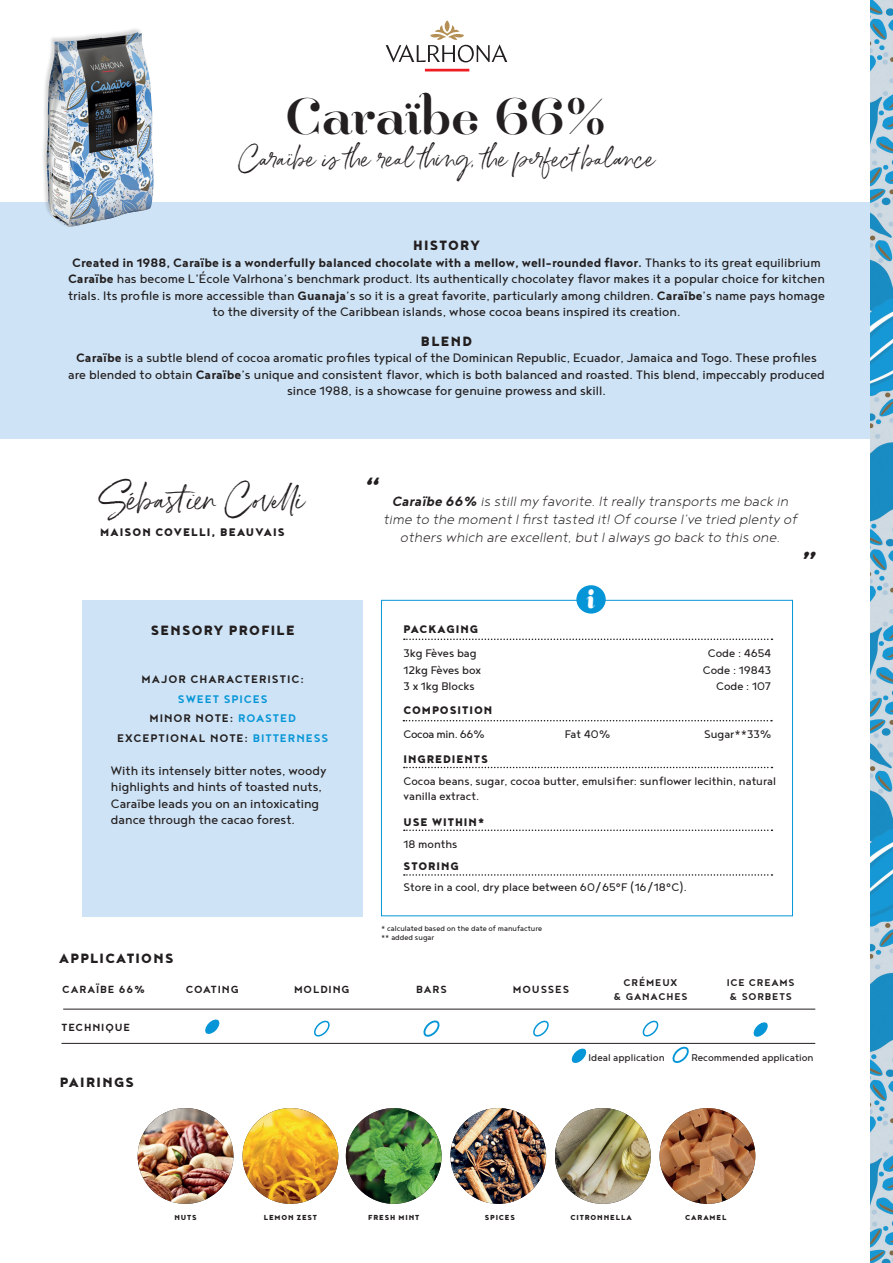
<style>
.page{position:relative;width:893px;height:1263px;background:#fff}
.page>*{position:absolute;margin:0;border:0;box-sizing:border-box;transform-origin:0 0}
.t1{font:43.5px "Hera Big";letter-spacing:-.005em;color:#231f20}
.t2{font:italic 700 39.3px "Noyh Geometric";color:#231f20}
.t3{font:28.5px "Belluga";letter-spacing:.005em;color:#231f20}
.t4{font:700 22.95px "Hera Big";color:#fff;scale:.85 1}
.t5{font:22.5px "Belluga";color:#231f20}
.t6{font:italic 300 16.5px/18px "Noyh Geometric";color:#231f20;text-align:center}
.t7{font:900 16.5px "Noyh Geometric";letter-spacing:.08em;color:#231f20}
.t8{font:15px/16.5px "Noyh Geometric";color:#231f20;text-align:center}
.t9{font:13.5px/16.5px "Noyh Geometric";color:#231f20}
.t10{font:900 13.5px "Noyh Geometric";letter-spacing:.07em;color:#231f20}
.t11{font:700 13.5px/19.5px "Noyh Geometric";letter-spacing:.07em;color:#0696d7;text-align:center}
.t12{font:700 13.5px "Noyh Geometric";letter-spacing:.07em;color:#231f20}
.t13{font:13.5px "Noyh Geometric";letter-spacing:-.025em;color:#231f20}
.t14{font:700 12.75px "Noyh Geometric";letter-spacing:.07em;color:#231f20}
.t15{font:12px "Noyh Geometric";color:#231f20}
.t16{font:700 12px/13.5px "Noyh Geometric";letter-spacing:.07em;color:#231f20;text-align:center}
.t17{font:9px/9px "Noyh Geometric";color:#231f20}
.t18{font:900 8.85px "Noyh Geometric";letter-spacing:.1em;color:#231f20}
.s1{font-weight:700}
.s2{color:#231f20}
</style>
<div class="page">
<div style="left:0;top:202px;width:893px;height:236px;background:#cee3f5"></div>
<div style="left:82px;top:600px;width:281px;height:316px;background:#cee3f5"></div>
<div style="left:381px;top:600px;width:412px;height:316px;border:1px solid #0696d7"></div>
<svg style="left:404px;top:638px;width:368px;height:2px"></svg>
<svg style="left:403px;top:720px;width:369px;height:1px"></svg>
<svg style="left:404px;top:767px;width:368px;height:1px"></svg>
<svg style="left:404px;top:829px;width:368px;height:2px"></svg>
<svg style="left:404px;top:874px;width:368px;height:2px"></svg>
<div style="left:576px;top:585px;width:30px;height:29px;background:#0696d7;border-radius:50%"></div>
<img style="left:870px;top:0;width:23px;height:1263px">
<hr style="left:425px;top:69px;width:44px;height:2px;background:#ee1d23">
<svg style="left:386px;top:25px;width:121px;height:38px"></svg>
<svg style="left:445px;top:20px;width:5px;height:12px"></svg>
<hr style="left:63px;top:1009px;width:752px;height:1px;background:#231f20">
<hr style="left:62px;top:1043px;width:753px;height:1px;background:#231f20">
<svg style="left:571px;top:1048px;width:16px;height:15px"></svg>
<svg style="left:672px;top:1046px;width:17px;height:17px"></svg>
<svg style="left:642px;top:1020px;width:17px;height:17px"></svg>
<svg style="left:423px;top:1020px;width:17px;height:17px"></svg>
<svg style="left:533px;top:1020px;width:16px;height:17px"></svg>
<svg style="left:753px;top:1022px;width:15px;height:15px"></svg>
<svg style="left:314px;top:1020px;width:16px;height:17px"></svg>
<svg style="left:205px;top:1019px;width:15px;height:15px"></svg>
<div style="left:41px;top:27px;width:113px;height:200px;background:#231f20;opacity:.19"></div>
<img style="left:122px;top:32px;width:16px;height:4px">
<img style="left:243px;top:1108px;width:95px;height:96px;border-radius:48px">
<img style="left:555px;top:1108px;width:96px;height:96px;border-radius:48px">
<img style="left:450px;top:1108px;width:96px;height:96px;border-radius:48px">
<img style="left:346px;top:1108px;width:96px;height:96px;border-radius:48px">
<img style="left:660px;top:1108px;width:95px;height:96px;border-radius:48px">
<img style="left:138px;top:1108px;width:95px;height:96px;border-radius:48px">
<h1 class="t1" style="left:285px;top:82px;width:324px">Caraïbe 66%</h1>
<h3 class="t5" style="left:238px;top:145px;width:418px">Caraïbe is the real thing, the perfect balance</h3>
<p class="t7" style="left:413px;top:236px;width:68px">HISTORY</p>
<p class="t8" style="left:68px;top:254px;width:758px"><span class="s1">Created in 1988, Caraïbe is a wonderfully balanced chocolate with a mellow, well-rounded flavor.</span> Thanks to its great equilibrium <span class="s1">Caraïbe</span> has become L’École Valrhona’s benchmark product. Its authentically chocolatey flavor makes it a popular choice for kitchen trials. Its profile is more accessible than <span class="s1">Guanaja</span>’s so it is a great favorite, particularly among children. <span class="s1">Caraïbe</span>’s name pays homage to the diversity of the Caribbean islands, whose cocoa beans inspired its creation.</p>
<p class="t7" style="left:421px;top:331px;width:53px">BLEND</p>
<p class="t8" style="left:68px;top:349px;width:758px"><span class="s1">Caraïbe</span> is a subtle blend of cocoa aromatic profiles typical of the Dominican Republic, Ecuador, Jamaica and Togo. These profiles are blended to obtain <span class="s1">Caraïbe</span>’s unique and consistent flavor, which is both balanced and roasted. This blend, impeccably produced since 1988, is a showcase for genuine prowess and skill.</p>
<h3 class="t3" style="left:100px;top:482px;width:205px">Sébastien Covelli</h3>
<p class="t10" style="left:100px;top:524px;width:186px">MAISON COVELLI, BEAUVAIS</p>
<h2 class="t2" style="left:361px;top:466px;width:18px">“</h2>
<p class="t6" style="left:383px;top:491px;width:415px"><span class="s1">Caraïbe 66%</span> is still my favorite. It really transports me back in time to the moment I first tasted it! Of course I’ve tried plenty of others which are excellent, but I always go back to this one.</p>
<h3 class="t4" style="left:586px;top:580px;width:14px">i</h3>
<h2 class="t2" style="left:798px;top:540px;width:18px">”</h2>
<p class="t7" style="left:151px;top:620px;width:145px">SENSORY PROFILE</p>
<p class="t10" style="left:404px;top:621px;width:76px">PACKAGING</p>
<p class="t9" style="left:404px;top:645px;width:79px">3kg Fèves bag<br>12kg Fèves box<br>3 x 1kg Blocks</p>
<p class="t9" style="left:703px;top:645px;width:70px;text-align:right">Code : 4654<br>Code : 19843<br>Code : 107</p>
<p class="t13" style="left:404px;top:726px;width:83px">Cocoa min. 66%</p>
<p class="t9" style="left:565px;top:725px;width:47px">Fat 40%</p>
<p class="t9" style="left:704px;top:725px;width:69px">Sugar**33%</p>
<p class="t12" style="left:142px;top:671px;width:164px">MAJOR CHARACTERISTIC:</p>
<p class="t11" style="left:117px;top:688px;width:213px">SWEET SPICES<br><span class="s2">MINOR NOTE:</span> ROASTED<br><span class="s2">EXCEPTIONAL NOTE:</span> BITTERNESS</p>
<p class="t8" style="left:111px;top:761px;width:217px;text-align:left">With its intensely bitter notes, woody highlights and hints of toasted nuts, Caraïbe leads you on an intoxicating dance through the cacao forest.</p>
<p class="t10" style="left:404px;top:702px;width:90px">COMPOSITION</p>
<p class="t10" style="left:404px;top:751px;width:86px">INGREDIENTS</p>
<p class="t9" style="left:404px;top:773px;width:374px;line-height:15px">Cocoa beans, sugar, cocoa butter, emulsifier: sunflower lecithin, natural vanilla extract.</p>
<p class="t10" style="left:404px;top:814px;width:83px">USE WITHIN*</p>
<p class="t9" style="left:404px;top:835px;width:55px">18 months</p>
<p class="t10" style="left:404px;top:858px;width:57px">STORING</p>
<p class="t9" style="left:404px;top:879px;width:285px">Store in a cool, dry place between 60/65°F (16/18°C).</p>
<p class="t7" style="left:59px;top:948px;width:116px">APPLICATIONS</p>
<p class="t14" style="left:62px;top:982px;width:84px">CARAÏBE 66%</p>
<p class="t14" style="left:61px;top:1019px;width:70px">TECHNIQUE</p>
<p class="t7" style="left:60px;top:1072px;width:76px">PAIRINGS</p>
<p class="t17" style="left:381px;top:924px;width:163px">* calculated based on the date of manufacture ** added sugar</p>
<p class="t14" style="left:186px;top:982px;width:55px">COATING</p>
<p class="t14" style="left:294px;top:982px;width:57px">MOLDING</p>
<p class="t14" style="left:416px;top:982px;width:32px">BARS</p>
<p class="t14" style="left:513px;top:982px;width:58px">MOUSSES</p>
<p class="t16" style="left:613px;top:976px;width:76px">CRÉMEUX<br>&amp; GANACHES</p>
<p class="t16" style="left:727px;top:976px;width:70px;text-align:left">ICE CREAMS &amp; SORBETS</p>
<p class="t15" style="left:589px;top:1051px;width:78px">Ideal application</p>
<p class="t15" style="left:691px;top:1051px;width:124px">Recommended application</p>
<p class="t18" style="left:174px;top:1212px;width:24px">NUTS</p>
<p class="t18" style="left:264px;top:1212px;width:55px">LEMON ZEST</p>
<p class="t18" style="left:368px;top:1212px;width:53px">FRESH MINT</p>
<p class="t18" style="left:485px;top:1212px;width:32px">SPICES</p>
<p class="t18" style="left:571px;top:1212px;width:63px">CITRONNELLA</p>
<p class="t18" style="left:685px;top:1212px;width:43px">CARAMEL</p>
</div>
